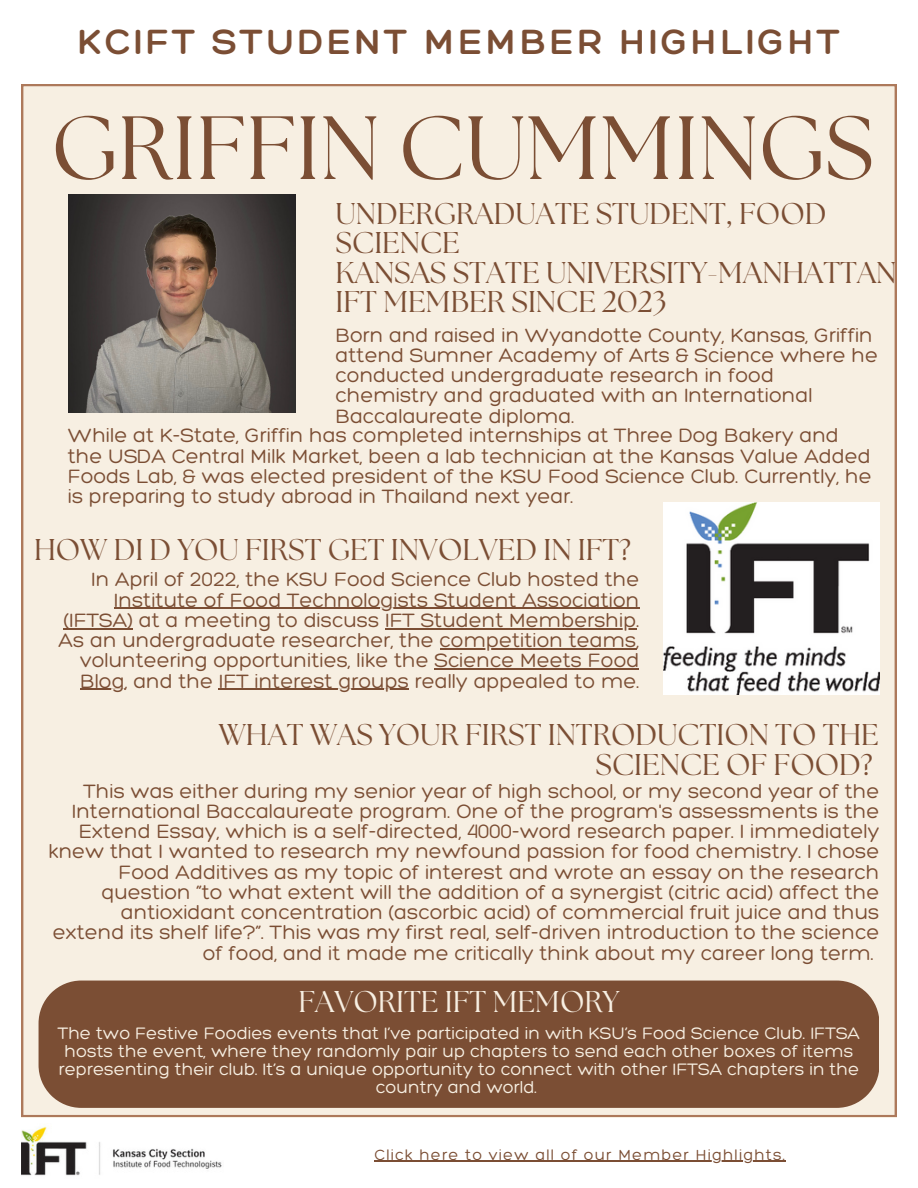
<style>
.page{position:relative;width:918px;height:1188px;background:#fff}
.page>*{position:absolute;margin:0;border:0;box-sizing:border-box;transform-origin:0 0}
.t1{font:89.55px "The Seasons";color:#7b4e34}
.t2{font:300 38.1px "Hero";letter-spacing:.09em;color:#7b4e34}
.t3{font:30px/29.2px "The Seasons";color:#7b4e34}
.t4{font:30px "The Seasons";color:#f7efe2}
.t5{font:300 21px/20.2px "Hero";color:#7b4e34}
.t6{font:300 18px/18px "Hero";color:#f7efe2;text-align:center}
.t7{font:300 15.9px "Hero";letter-spacing:.075em;color:#7b4e34}
</style>
<div class="page">
<div style="left:21px;top:84px;width:875px;height:1033px;background:#f7efe2"></div>
<img style="left:68px;top:194px;width:227px;height:219px">
<img style="left:663px;top:502px;width:216px;height:193px">
<div style="left:39px;top:981px;width:840px;height:127px;background:#7b4e34"></div>
<hr style="left:114px;top:608px;width:525px;height:1px;background:#7b4e34">
<hr style="left:64px;top:628px;width:69px;height:1px;background:#7b4e34">
<hr style="left:385px;top:628px;width:251px;height:1px;background:#7b4e34">
<hr style="left:440px;top:648px;width:197px;height:1px;background:#7b4e34">
<hr style="left:434px;top:669px;width:205px;height:1px;background:#7b4e34">
<hr style="left:80px;top:689px;width:45px;height:1px;background:#7b4e34">
<hr style="left:219px;top:689px;width:190px;height:1px;background:#7b4e34">
<img style="left:21px;top:1126px;width:201px;height:50px">
<hr style="left:375px;top:1161px;width:411px;height:1px;background:#7b4e34">
<h1 class="t2" style="left:78px;top:18px;width:764px">KCIFT STUDENT MEMBER HIGHLIGHT</h1>
<h2 class="t1" style="left:51px;top:107px;width:824px">GRIFFIN CUMMINGS</h2>
<h4 class="t3" style="left:336px;top:201px;width:562px">UNDERGRADUATE STUDENT, FOOD<br>SCIENCE<br>KANSAS STATE UNIVERSITY-MANHATTAN<br>IFT MEMBER SINCE 2023</h4>
<h4 class="t5" style="left:336px;top:324px;width:544px">Born and raised in Wyandotte County, Kansas, Griffin attend Sumner Academy of Arts &amp; Science where he conducted undergraduate research in food chemistry and graduated with an International Baccalaureate diploma.</h4>
<p class="t5" style="left:68px;top:425px;width:805px">While at K-State, Griffin has completed internships at Three Dog Bakery and the USDA Central Milk Market, been a lab technician at the Kansas Value Added Foods Lab, &amp; was elected president of the KSU Food Science Club. Currently, he is preparing to study abroad in Thailand next year.</p>
<p class="t3" style="left:34px;top:537px;width:599px">HOW DI D YOU FIRST GET INVOLVED IN IFT?</p>
<h3 class="t5" style="left:91px;top:569px;width:550px">In April of 2022, the KSU Food Science Club hosted the</h3>
<h4 class="t5" style="left:64px;top:589px;width:577px;text-align:right">Institute of Food Technologists Student Association (IFTSA) at a meeting to discuss IFT Student Membership.</h4>
<h3 class="t5" style="left:59px;top:630px;width:582px">As an undergraduate researcher, the competition teams,</h3>
<h4 class="t5" style="left:80px;top:650px;width:561px">volunteering opportunities, like the Science Meets Food</h4>
<h3 class="t5" style="left:80px;top:670px;width:561px">Blog, and the IFT interest groups really appealed to me.</h3>
<p class="t3" style="left:219px;top:722px;width:662px;text-align:right">WHAT WAS YOUR FIRST INTRODUCTION TO THE<br>SCIENCE OF FOOD?</p>
<p class="t5" style="left:48px;top:780px;width:833px;text-align:right">This was either during my senior year of high school, or my second year of the International Baccalaureate program. One of the program's assessments is the Extend Essay, which is a self-directed, 4000-word research paper. I immediately knew that I wanted to research my newfound passion for food chemistry. I chose Food Additives as my topic of interest and wrote an essay on the research question ”to what extent will the addition of a synergist (citric acid) affect the antioxidant concentration (ascorbic acid) of commercial fruit juice and thus extend its shelf life?”. This was my first real, self-driven introduction to the science of food, and it made me critically think about my career long term.</p>
<h3 class="t4" style="left:298px;top:988px;width:322px">FAVORITE IFT MEMORY</h3>
<p class="t6" style="left:58px;top:1023px;width:804px">The two Festive Foodies events that I’ve participated in with KSU’s Food Science Club. IFTSA hosts the event, where they randomly pair up chapters to send each other boxes of items representing their club. It’s a unique opportunity to connect with other IFTSA chapters in the country and world.</p>
<p class="t7" style="left:375px;top:1144px;width:412px">Click here to view all of our Member Highlights.</p>
</div>
